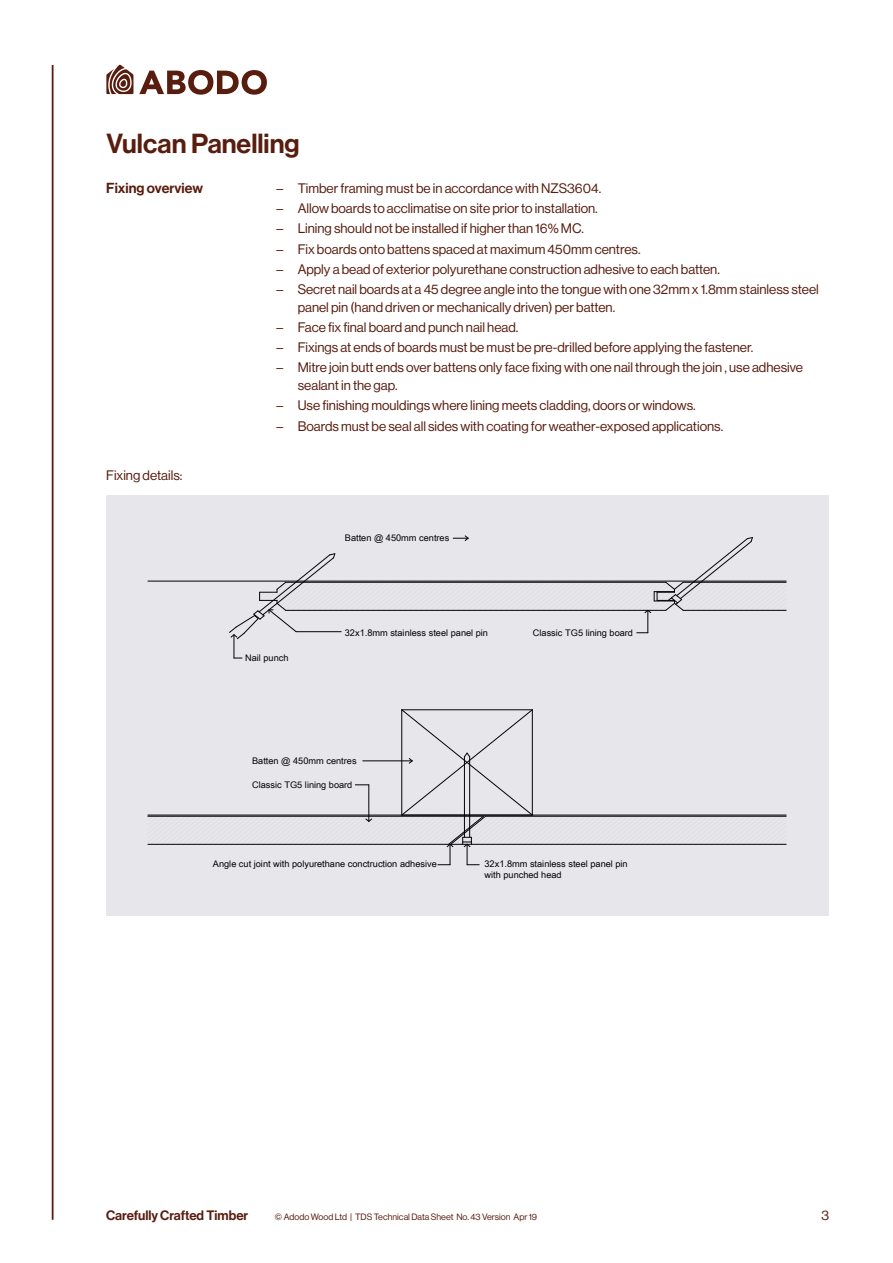
<style>
.page{position:relative;width:893px;height:1263px;background:#fff}
.page>*{position:absolute;margin:0;border:0;box-sizing:border-box;transform-origin:0 0}
.t1{font:27px "N Haas Grotesk DS Pro 65 Md";color:#581d0f}
.t2{font:14.25px "N Haas Grotesk DS Pro 65 Md";color:#581d0f}
.t3{font:13.5px/18px "N Haas Grotesk DS Pro 55 Rg";color:#581d0f}
.t4{font:13.35px "N Haas Grotesk DS Pro 65 Md";color:#581d0f}
.t5{font:9.15px/10.6px "Arial Narrow";color:#020304;scale:1.24 1}
.t6{font:9px "N Haas Grotesk DS Pro 55 Rg";color:#581d0f}
</style>
<div class="page">
<hr style="left:52px;top:65px;width:2px;height:1155px;background:#581d0f">
<svg style="left:139px;top:70px;width:128px;height:25px"></svg>
<svg style="left:106px;top:65px;width:27px;height:29px"></svg>
<div style="left:106px;top:496px;width:722px;height:420px;background:#e7e6ea"></div>
<hr style="left:148px;top:581px;width:638px;height:1px;background:#020304">
<hr style="left:402px;top:709px;width:130px;height:1px;background:#020304">
<svg style="left:148px;top:710px;width:638px;height:155px"></svg>
<svg style="left:229px;top:536px;width:557px;height:123px"></svg>
<h1 class="t1" style="left:106px;top:128px;width:195px">Vulcan Panelling</h1>
<p class="t2" style="left:106px;top:180px;width:98px">Fixing overview</p>
<p class="t3" style="left:276px;top:180px;width:326px">– Timber framing must be in accordance with NZS3604.</p>
<p class="t3" style="left:276px;top:200px;width:323px">– Allow boards to acclimatise on site prior to installation.</p>
<p class="t3" style="left:276px;top:220px;width:309px">– Lining should not be installed if higher than 16% MC.</p>
<p class="t3" style="left:276px;top:240px;width:366px">– Fix boards onto battens spaced at maximum 450mm centres.</p>
<p class="t3" style="left:276px;top:260px;width:445px">– Apply a bead of exterior polyurethane construction adhesive to each batten.</p>
<p class="t3" style="left:298px;top:280px;width:523px;text-indent:-21px">– Secret nail boards at a 45 degree angle into the tongue with one 32mm x 1.8mm stainless steel panel pin (hand driven or mechanically driven) per batten.</p>
<p class="t3" style="left:276px;top:318px;width:244px">– Face fix final board and punch nail head.</p>
<p class="t3" style="left:276px;top:338px;width:478px">– Fixings at ends of boards must be must be pre-drilled before applying the fastener.</p>
<p class="t3" style="left:298px;top:359px;width:507px;text-indent:-21px">– Mitre join butt ends over battens only face fixing with one nail through the join , use adhesive sealant in the gap.</p>
<p class="t3" style="left:276px;top:397px;width:421px">– Use finishing mouldings where lining meets cladding, doors or windows.</p>
<p class="t3" style="left:276px;top:417px;width:448px">– Boards must be seal all sides with coating for weather-exposed applications.</p>
<p class="t3" style="left:106px;top:466px;width:78px">Fixing details:</p>
<p class="t5" style="left:245px;top:652px;width:37px">Nail punch</p>
<p class="t5" style="left:345px;top:532px;width:86px">Batten @ 450mm centres</p>
<p class="t5" style="left:345px;top:627px;width:117px">32x1.8mm stainless steel panel pin</p>
<p class="t5" style="left:533px;top:627px;width:82px">Classic TG5 lining board</p>
<p class="t5" style="left:252px;top:755px;width:86px">Batten @ 450mm centres</p>
<p class="t5" style="left:252px;top:779px;width:82px">Classic TG5 lining board</p>
<p class="t5" style="left:213px;top:858px;width:182px">Angle cut joint with polyurethane conctruction adhesive</p>
<p class="t5" style="left:484px;top:858px;width:117px">32x1.8mm stainless steel panel pin with punched head</p>
<p class="t4" style="left:106px;top:1207px;width:144px">Carefully Crafted Timber</p>
<p class="t6" style="left:275px;top:1212px;width:264px">© Adodo Wood Ltd | TDS Technical Data Sheet No. 43 Version Apr 19</p>
<p class="t3" style="left:821px;top:1207px;width:9px">3</p>
</div>
